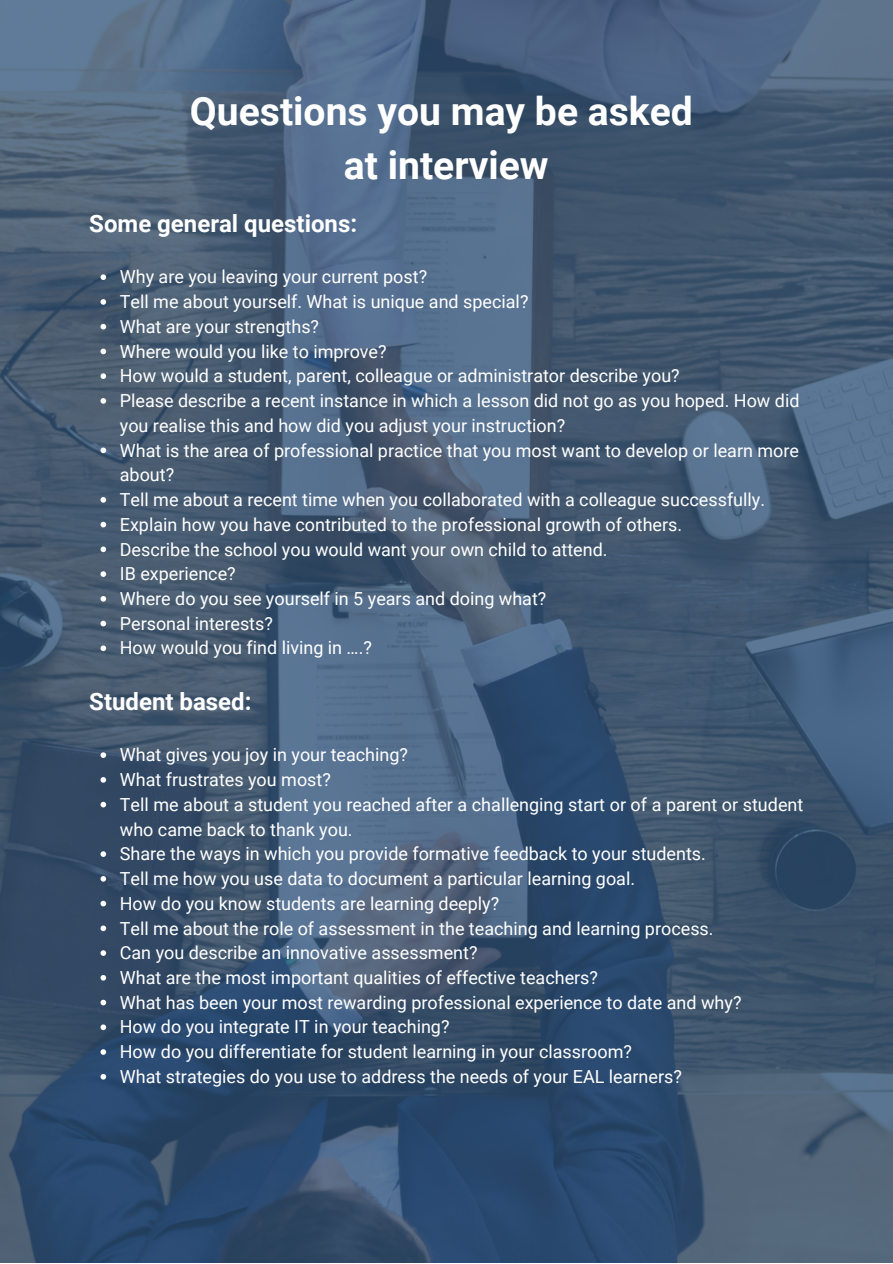
<style>
.page{position:relative;width:893px;height:1264px;background:#fff}
.page>*{position:absolute;margin:0;border:0;box-sizing:border-box;transform-origin:0 0}
.t1{font:700 39.15px "Roboto";color:#fff}
.t2{font:700 24px "Roboto";color:#fff}
.t3{font:18px/24.8px "Roboto";color:#fff}
</style>
<div class="page">
<img style="left:0;top:0;width:892px;height:1262px">
<svg style="left:100px;top:274px;width:6px;height:6px"></svg>
<svg style="left:100px;top:299px;width:6px;height:6px"></svg>
<svg style="left:100px;top:324px;width:6px;height:5px"></svg>
<svg style="left:100px;top:348px;width:6px;height:6px"></svg>
<svg style="left:100px;top:373px;width:6px;height:6px"></svg>
<svg style="left:100px;top:398px;width:6px;height:6px"></svg>
<svg style="left:100px;top:447px;width:6px;height:6px"></svg>
<svg style="left:100px;top:497px;width:6px;height:5px"></svg>
<svg style="left:100px;top:522px;width:6px;height:5px"></svg>
<svg style="left:100px;top:546px;width:6px;height:6px"></svg>
<svg style="left:100px;top:571px;width:6px;height:6px"></svg>
<svg style="left:100px;top:596px;width:6px;height:5px"></svg>
<svg style="left:100px;top:620px;width:6px;height:6px"></svg>
<svg style="left:100px;top:645px;width:6px;height:6px"></svg>
<svg style="left:100px;top:752px;width:6px;height:6px"></svg>
<svg style="left:100px;top:777px;width:6px;height:5px"></svg>
<svg style="left:100px;top:801px;width:6px;height:6px"></svg>
<svg style="left:100px;top:851px;width:6px;height:6px"></svg>
<svg style="left:100px;top:876px;width:6px;height:5px"></svg>
<svg style="left:100px;top:900px;width:6px;height:6px"></svg>
<svg style="left:100px;top:925px;width:6px;height:6px"></svg>
<svg style="left:100px;top:950px;width:6px;height:5px"></svg>
<svg style="left:100px;top:975px;width:6px;height:5px"></svg>
<svg style="left:100px;top:999px;width:6px;height:6px"></svg>
<svg style="left:100px;top:1024px;width:6px;height:6px"></svg>
<svg style="left:100px;top:1049px;width:6px;height:5px"></svg>
<svg style="left:100px;top:1073px;width:6px;height:6px"></svg>
<p class="t1" style="left:190px;top:88px;width:504px">Questions you may be asked</p>
<p class="t1" style="left:344px;top:142px;width:206px">at interview</p>
<p class="t2" style="left:89px;top:209px;width:269px">Some general questions:</p>
<p class="t3" style="left:120px;top:265px;width:309px">Why are you leaving your current post?</p>
<p class="t3" style="left:120px;top:289px;width:410px">Tell me about yourself. What is unique and special?</p>
<p class="t3" style="left:120px;top:314px;width:201px">What are your strengths?</p>
<p class="t3" style="left:120px;top:339px;width:268px">Where would you like to improve?</p>
<p class="t3" style="left:120px;top:364px;width:561px">How would a student, parent, colleague or administrator describe you?</p>
<p class="t3" style="left:120px;top:388px;width:681px">Please describe a recent instance in which a lesson did not go as you hoped. How did you realise this and how did you adjust your instruction?</p>
<p class="t3" style="left:120px;top:438px;width:680px">What is the area of professional practice that you most want to develop or learn more about?</p>
<p class="t3" style="left:120px;top:487px;width:646px">Tell me about a recent time when you collaborated with a colleague successfully.</p>
<p class="t3" style="left:120px;top:512px;width:564px">Explain how you have contributed to the professional growth of others.</p>
<p class="t3" style="left:120px;top:537px;width:489px">Describe the school you would want your own child to attend.</p>
<p class="t3" style="left:120px;top:561px;width:117px">IB experience?</p>
<p class="t3" style="left:120px;top:586px;width:428px">Where do you see yourself in 5 years and doing what?</p>
<p class="t3" style="left:120px;top:611px;width:155px">Personal interests?</p>
<p class="t3" style="left:120px;top:636px;width:253px">How would you find living in ….?</p>
<p class="t2" style="left:89px;top:687px;width:164px">Student based:</p>
<p class="t3" style="left:120px;top:742px;width:290px">What gives you joy in your teaching?</p>
<p class="t3" style="left:120px;top:767px;width:212px">What frustrates you most?</p>
<p class="t3" style="left:120px;top:792px;width:685px">Tell me about a student you reached after a challenging start or of a parent or student who came back to thank you.</p>
<p class="t3" style="left:120px;top:841px;width:587px">Share the ways in which you provide formative feedback to your students.</p>
<p class="t3" style="left:120px;top:866px;width:517px">Tell me how you use data to document a particular learning goal.</p>
<p class="t3" style="left:120px;top:891px;width:381px">How do you know students are learning deeply?</p>
<p class="t3" style="left:120px;top:916px;width:595px">Tell me about the role of assessment in the teaching and learning process.</p>
<p class="t3" style="left:120px;top:940px;width:359px">Can you describe an innovative assessment?</p>
<p class="t3" style="left:120px;top:965px;width:479px">What are the most important qualities of effective teachers?</p>
<p class="t3" style="left:120px;top:990px;width:623px">What has been your most rewarding professional experience to date and why?</p>
<p class="t3" style="left:120px;top:1014px;width:331px">How do you integrate IT in your teaching?</p>
<p class="t3" style="left:120px;top:1039px;width:513px">How do you differentiate for student learning in your classroom?</p>
<p class="t3" style="left:120px;top:1064px;width:563px">What strategies do you use to address the needs of your EAL learners?</p>
</div>
